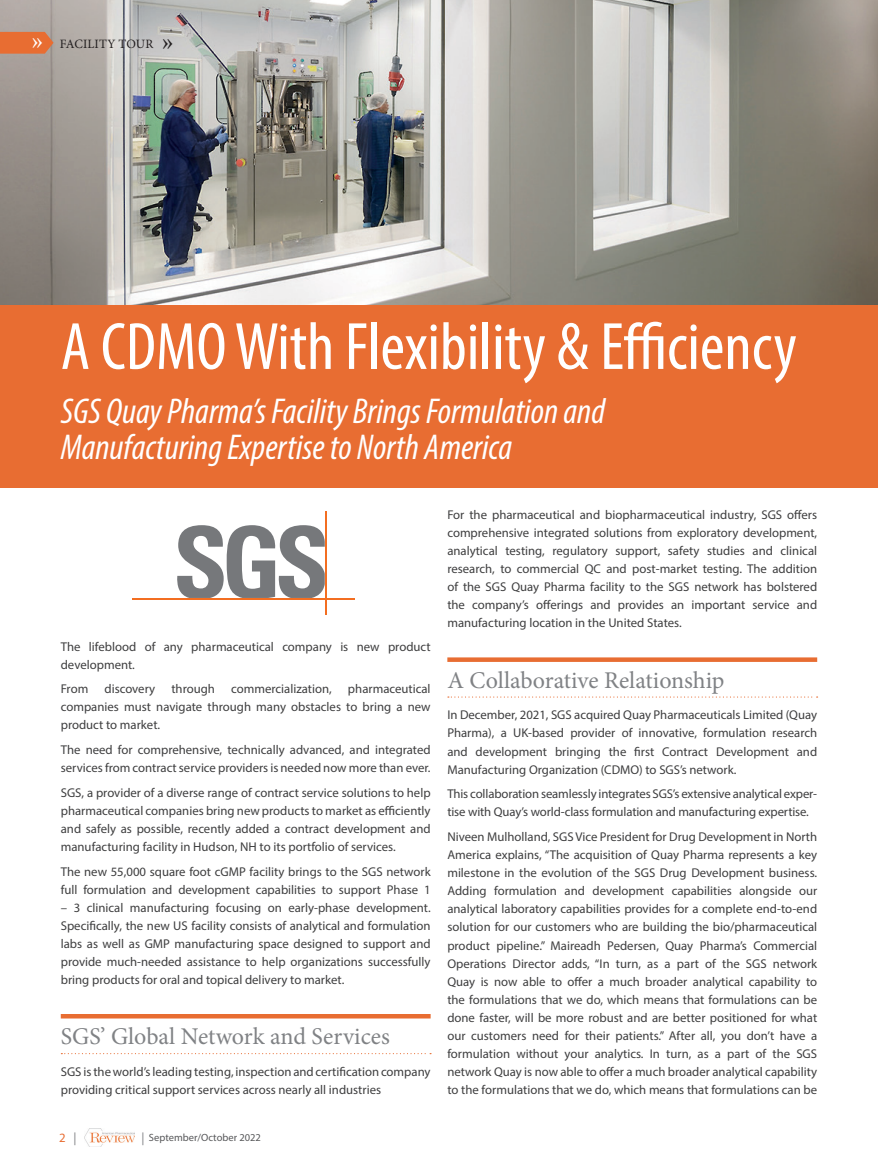
<style>
.page{position:relative;width:878px;height:1175px;background:#fff}
.page>*{position:absolute;margin:0;border:0;box-sizing:border-box;transform-origin:0 0}
.Article_Title{font:condensed 67.5px "Myriad Pro";color:#fff}
.Article_Title-2{font:italic condensed 36px/36px "Myriad Pro";color:#fff}
.t1{font:27px "Minion Pro";color:#fff}
.Paragraph_Title{font:24px "Minion Pro";color:#808285}
.Paragraph_Style{font:12.75px/18px "Myriad Pro";color:#3e3e3f;text-align:justify}
.Section_Title{font:12.75px "Minion Pro";letter-spacing:.01em;color:#231f20}
.t2{font:12.75px "Myriad Pro";color:#e86d32}
.t3{font:12.75px "Myriad Pro";color:#808285}
.t4{font:10.5px "Myriad Pro";color:#57585a}
.s1{font-size:27px}
.s2{color:#808285}
</style>
<div class="page">
<img style="left:0;top:0;width:878px;height:305px">
<svg style="left:0;top:32px;width:54px;height:22px"></svg>
<img style="left:85px;top:1128px;width:50px;height:18px">
<div style="left:0;top:305px;width:878px;height:182px;background:#e86d32"></div>
<div style="left:447px;top:657px;width:370px;height:5px;background:#e86d32"></div>
<svg style="left:448px;top:696px;width:369px;height:1px"></svg>
<hr style="left:61px;top:1014px;width:369px;height:4px;background:#e86d32">
<svg style="left:61px;top:1053px;width:370px;height:1px"></svg>
<svg style="left:177px;top:525px;width:148px;height:73px"></svg>
<hr style="left:132px;top:598px;width:222px;height:1px;background:#f36e21">
<hr style="left:325px;top:511px;width:1px;height:103px;background:#f36e21">
<p class="t1" style="left:31px;top:25px;width:14px">»</p>
<p class="Section_Title" style="left:60px;top:36px;width:115px">FACILITY TOUR <span class="s1">»</span></p>
<p class="Article_Title" style="left:61px;top:306px;width:737px">A CDMO With Flexibility &amp; Efficiency</p>
<p class="Article_Title-2" style="left:61px;top:392px;width:546px">SGS Quay Pharma’s Facility Brings Formulation and<br>Manufacturing Expertise to North America</p>
<p class="Paragraph_Style" style="left:61px;top:637px;width:371px">The lifeblood of any pharmaceutical company is new product development.</p>
<p class="Paragraph_Style" style="left:61px;top:680px;width:29px">From</p>
<p class="Paragraph_Style" style="left:104px;top:680px;width:52px">discovery</p>
<p class="Paragraph_Style" style="left:171px;top:680px;width:45px">through</p>
<p class="Paragraph_Style" style="left:231px;top:680px;width:102px">commercialization,</p>
<p class="Paragraph_Style" style="left:61px;top:680px;width:371px;text-indent:287px">pharmaceutical companies must navigate through many obstacles to bring a new product to market.</p>
<p class="Paragraph_Style" style="left:61px;top:740px;width:371px">The need for comprehensive, technically advanced, and integrated services from contract service providers is needed now more than ever.</p>
<p class="Paragraph_Style" style="left:61px;top:783px;width:371px">SGS, a provider of a diverse range of contract service solutions to help pharmaceutical companies bring new products to market as efficiently and safely as possible, recently added a contract development and manufacturing facility in Hudson, NH to its portfolio of services.</p>
<p class="Paragraph_Style" style="left:61px;top:862px;width:371px">The new 55,000 square foot cGMP facility brings to the SGS network full formulation and development capabilities to support Phase 1</p>
<p class="Paragraph_Style" style="left:61px;top:898px;width:371px">– 3 clinical manufacturing focusing on early-phase development.<br>Specifically, the new US facility consists of analytical and formulation labs as well as GMP manufacturing space designed to support and provide much-needed assistance to help organizations successfully bring products for oral and topical delivery to market.</p>
<p class="Paragraph_Title" style="left:61px;top:1020px;width:330px">SGS’ Global Network and Services</p>
<p class="Paragraph_Style" style="left:61px;top:1062px;width:371px">SGS is the world’s leading testing, inspection and certification company providing critical support services across nearly all industries</p>
<p class="t2" style="left:59px;top:1129px;width:19px">2 <span class="s2">|</span></p>
<p class="t3" style="left:141px;top:1129px;width:5px">|</p>
<p class="t4" style="left:149px;top:1131px;width:113px">September/October 2022</p>
<p class="Paragraph_Style" style="left:447px;top:505px;width:371px">For the pharmaceutical and biopharmaceutical industry, SGS offers comprehensive integrated solutions from exploratory development, analytical testing, regulatory support, safety studies and clinical research, to commercial QC and post-market testing. The addition of the SGS Quay Pharma facility to the SGS network has bolstered the company’s offerings and provides an important service and manufacturing location in the United States.</p>
<p class="Paragraph_Title" style="left:447px;top:664px;width:279px">A Collaborative Relationship</p>
<p class="Paragraph_Style" style="left:447px;top:706px;width:371px">In December, 2021, SGS acquired Quay Pharmaceuticals Limited (Quay Pharma), a UK-based provider of innovative, formulation research and development bringing the first Contract Development and Manufacturing Organization (CDMO) to SGS’s network.</p>
<p class="Paragraph_Style" style="left:447px;top:785px;width:371px">This collaboration seamlessly integrates SGS’s extensive analytical exper&shy;tise with Quay’s world-class formulation and manufacturing expertise.</p>
<p class="Paragraph_Style" style="left:447px;top:827px;width:371px">Niveen Mulholland, SGS Vice President for Drug Development in North America explains, “The acquisition of Quay Pharma represents a key milestone in the evolution of the SGS Drug Development business.<br>Adding formulation and development capabilities alongside our analytical laboratory capabilities provides for a complete end-to-end solution for our customers who are building the bio/pharmaceutical product pipeline.” Maireadh Pedersen, Quay Pharma’s Commercial Operations Director adds, “In turn, as a part of the SGS network Quay is now able to offer a much broader analytical capability to the formulations that we do, which means that formulations can be done faster, will be more robust and are better positioned for what our customers need for their patients.” After all, you don’t have a formulation without your analytics. In turn, as a part of the SGS network Quay is now able to offer a much broader analytical capability to the formulations that we do, which means that formulations can be</p>
</div>
